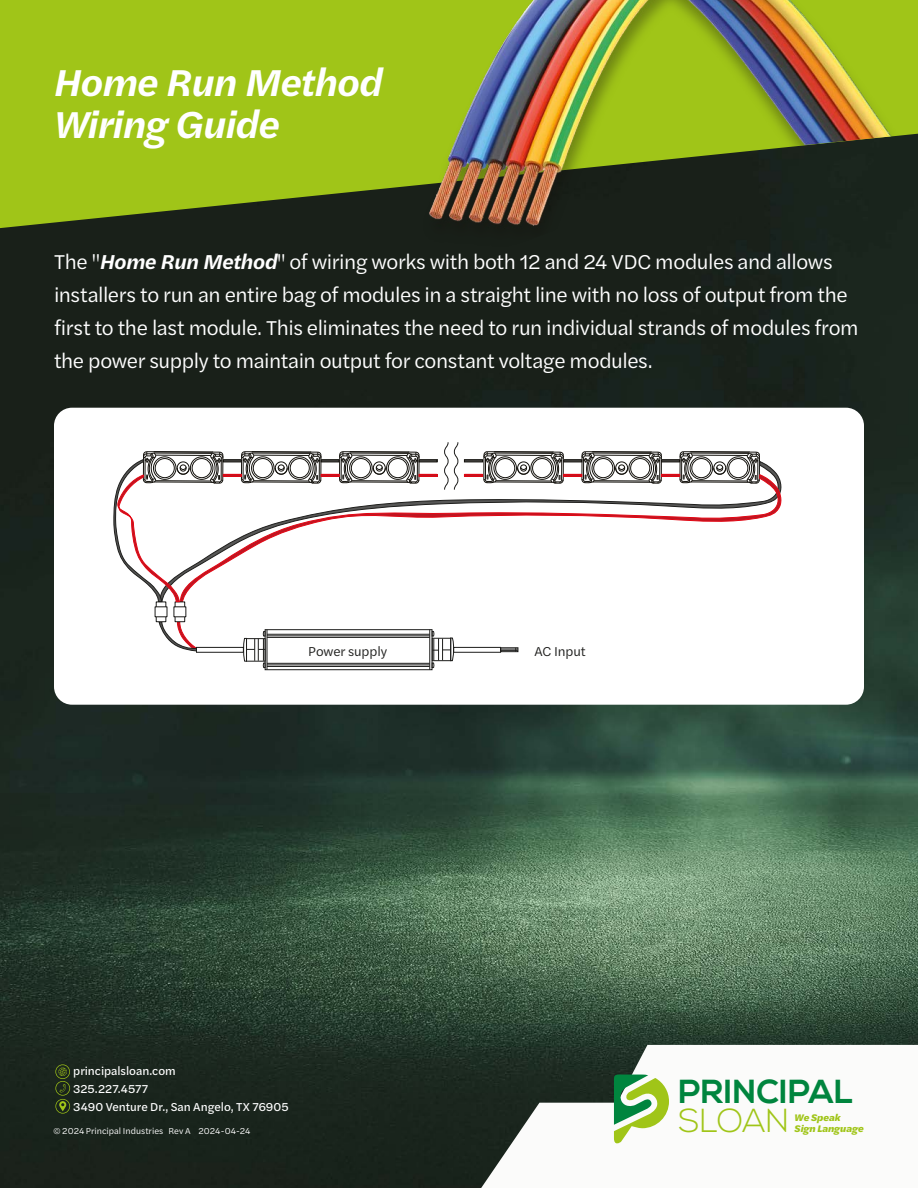
<style>
.page{position:relative;width:918px;height:1188px;background:#fff}
.page>*{position:absolute;margin:0;border:0;box-sizing:border-box;transform-origin:0 0}
.t1{font:italic 600 39px/42px "Halyard Text";letter-spacing:-.015em;color:#fff}
.t2{font:700 33.3px "Nexa";letter-spacing:.01em;color:#00853e}
.t3{font:300 33.3px "Nexa";letter-spacing:-.01em;color:#a0c518}
.t4{font:21px/33px "Halyard Text";letter-spacing:-.02em;color:#fff}
.t5{font:13.5px "Halyard Text";letter-spacing:-.005em;color:#1d1d1b}
.t6{font:12px/18px "Halyard Text";color:#fff}
.t7{font:italic 900 9.9px "Halyard Text";letter-spacing:-.005em;color:#a0c518}
.t8{font:9px "Halyard Text";letter-spacing:.005em;color:#fff}
.s1{font-weight:600;font-style:italic}
</style>
<div class="page">
<img style="left:0;top:228px;width:918px;height:960px">
<svg style="left:0;top:0;width:359px;height:228px;background:#95b718"></svg>
<svg style="left:481px;top:1045px;width:437px;height:143px"></svg>
<svg style="left:614px;top:1075px;width:55px;height:71px"></svg>
<svg style="left:55px;top:1064px;width:15px;height:50px"></svg>
<div style="left:54px;top:408px;width:810px;height:297px;background:#fff;border-radius:18px"></div>
<svg style="left:158px;top:621px;width:42px;height:31px"></svg>
<hr style="left:352px;top:455px;width:55px;height:1px;background:#13110c">
<hr style="left:350px;top:453px;width:59px;height:1px;background:#13110c">
<hr style="left:343px;top:451px;width:73px;height:2px;background:#13110c">
<div style="left:386px;top:456px;width:23px;height:24px;border:1px solid #13110c;border-radius:50%"></div>
<div style="left:388px;top:458px;width:20px;height:20px;border:1px solid #13110c;border-radius:50%"></div>
<div style="left:349px;top:456px;width:24px;height:24px;border:1px solid #13110c;border-radius:50%"></div>
<div style="left:351px;top:458px;width:20px;height:20px;border:1px solid #13110c;border-radius:50%"></div>
<hr style="left:254px;top:455px;width:55px;height:1px;background:#13110c">
<hr style="left:252px;top:453px;width:59px;height:1px;background:#13110c">
<hr style="left:245px;top:451px;width:73px;height:2px;background:#13110c">
<div style="left:288px;top:456px;width:23px;height:24px;border:1px solid #13110c;border-radius:50%"></div>
<div style="left:290px;top:458px;width:20px;height:20px;border:1px solid #13110c;border-radius:50%"></div>
<div style="left:251px;top:456px;width:23px;height:24px;border:1px solid #13110c;border-radius:50%"></div>
<div style="left:253px;top:458px;width:20px;height:20px;border:1px solid #13110c;border-radius:50%"></div>
<hr style="left:156px;top:455px;width:55px;height:1px;background:#13110c">
<hr style="left:154px;top:453px;width:59px;height:1px;background:#13110c">
<hr style="left:147px;top:451px;width:73px;height:2px;background:#13110c">
<div style="left:190px;top:456px;width:23px;height:24px;border:1px solid #13110c;border-radius:50%"></div>
<div style="left:192px;top:458px;width:20px;height:20px;border:1px solid #13110c;border-radius:50%"></div>
<svg style="left:210px;top:451px;width:45px;height:10px"></svg>
<svg style="left:308px;top:451px;width:45px;height:10px"></svg>
<svg style="left:406px;top:451px;width:31px;height:10px"></svg>
<hr style="left:692px;top:455px;width:56px;height:1px;background:#13110c">
<hr style="left:691px;top:453px;width:58px;height:1px;background:#13110c">
<hr style="left:683px;top:451px;width:73px;height:2px;background:#13110c">
<svg style="left:746px;top:451px;width:14px;height:10px"></svg>
<div style="left:727px;top:456px;width:23px;height:24px;border:1px solid #13110c;border-radius:50%"></div>
<div style="left:728px;top:458px;width:20px;height:20px;border:1px solid #13110c;border-radius:50%"></div>
<div style="left:690px;top:456px;width:23px;height:24px;border:1px solid #13110c;border-radius:50%"></div>
<div style="left:691px;top:458px;width:20px;height:20px;border:1px solid #13110c;border-radius:50%"></div>
<hr style="left:594px;top:455px;width:55px;height:1px;background:#13110c">
<hr style="left:592px;top:453px;width:59px;height:1px;background:#13110c">
<hr style="left:585px;top:451px;width:73px;height:2px;background:#13110c">
<div style="left:629px;top:456px;width:23px;height:24px;border:1px solid #13110c;border-radius:50%"></div>
<div style="left:630px;top:458px;width:20px;height:20px;border:1px solid #13110c;border-radius:50%"></div>
<div style="left:592px;top:456px;width:23px;height:24px;border:1px solid #13110c;border-radius:50%"></div>
<div style="left:593px;top:458px;width:20px;height:20px;border:1px solid #13110c;border-radius:50%"></div>
<hr style="left:496px;top:455px;width:55px;height:1px;background:#13110c">
<hr style="left:494px;top:453px;width:59px;height:1px;background:#13110c">
<hr style="left:487px;top:451px;width:73px;height:2px;background:#13110c">
<div style="left:530px;top:456px;width:24px;height:24px;border:1px solid #13110c;border-radius:50%"></div>
<div style="left:532px;top:458px;width:20px;height:20px;border:1px solid #13110c;border-radius:50%"></div>
<div style="left:494px;top:456px;width:23px;height:24px;border:1px solid #13110c;border-radius:50%"></div>
<div style="left:495px;top:458px;width:20px;height:20px;border:1px solid #13110c;border-radius:50%"></div>
<svg style="left:550px;top:451px;width:45px;height:10px"></svg>
<svg style="left:464px;top:451px;width:33px;height:10px"></svg>
<svg style="left:648px;top:451px;width:45px;height:10px"></svg>
<div style="left:265px;top:629px;width:167px;height:41px;border:1px solid #1d1d1b"></div>
<hr style="left:429px;top:630px;width:1px;height:40px;background:#1d1d1b">
<hr style="left:267px;top:630px;width:1px;height:40px;background:#1d1d1b">
<hr style="left:267px;top:666px;width:163px;height:1px;background:#1d1d1b">
<hr style="left:267px;top:665px;width:163px;height:1px;background:#1d1d1b">
<hr style="left:267px;top:663px;width:163px;height:1px;background:#1d1d1b">
<hr style="left:267px;top:637px;width:163px;height:1px;background:#1d1d1b">
<hr style="left:267px;top:636px;width:163px;height:1px;background:#1d1d1b">
<hr style="left:267px;top:634px;width:163px;height:1px;background:#1d1d1b">
<svg style="left:432px;top:631px;width:22px;height:37px"></svg>
<svg style="left:243px;top:631px;width:23px;height:37px"></svg>
<div style="left:197px;top:647px;width:46px;height:5px;background:#fff"></div>
<div style="left:196px;top:647px;width:48px;height:6px;border:1px solid #1d1d1b"></div>
<div style="left:453px;top:647px;width:48px;height:6px;border:1px solid #1d1d1b"></div>
<div style="left:500px;top:647px;width:18px;height:5px;border:1px solid #1d1d1b"></div>
<svg style="left:501px;top:648px;width:17px;height:4px"></svg>
<svg style="left:166px;top:461px;width:611px;height:142px"></svg>
<svg style="left:185px;top:474px;width:597px;height:130px"></svg>
<svg style="left:158px;top:606px;width:6px;height:12px"></svg>
<div style="left:156px;top:602px;width:10px;height:20px;border:1px solid #1d1d1b"></div>
<div style="left:155px;top:607px;width:12px;height:10px;background:#fff"></div>
<svg style="left:177px;top:606px;width:6px;height:12px"></svg>
<div style="left:175px;top:602px;width:10px;height:20px;border:1px solid #1d1d1b"></div>
<div style="left:174px;top:607px;width:12px;height:10px;background:#fff"></div>
<svg style="left:113px;top:451px;width:77px;height:151px"></svg>
<svg style="left:444px;top:442px;width:14px;height:48px"></svg>
<img style="left:359px;top:0;width:559px;height:302px">
<h1 class="t1" style="left:54px;top:60px;width:331px">Home Run Method<br>Wiring Guide</h1>
<p class="t4" style="left:54px;top:244px;width:806px">The "<span class="s1">Home Run Method</span>" of wiring works with both 12 and 24 VDC modules and allows installers to run an entire bag of modules in a straight line with no loss of output from the first to the last module. This eliminates the need to run individual strands of modules from the power supply to maintain output for constant voltage modules.</p>
<p class="t5" style="left:308px;top:642px;width:80px">Power supply</p>
<p class="t5" style="left:535px;top:642px;width:53px">AC Input</p>
<p class="t6" style="left:73px;top:1061px;width:217px">principalsloan.com<br>325.227.4577<br>3490 Venture Dr., San Angelo, TX 76905</p>
<h2 class="t2" style="left:678px;top:1072px;width:177px">PRINCIPAL</h2>
<h2 class="t3" style="left:678px;top:1102px;width:112px">SLOAN</h2>
<p class="t7" style="left:795px;top:1110px;width:47px">We Speak</p>
<p class="t8" style="left:54px;top:1124px;width:198px">© 2024 Principal Industries Rev A 2024-04-24</p>
<p class="t7" style="left:795px;top:1121px;width:71px">Sign Language</p>
</div>
